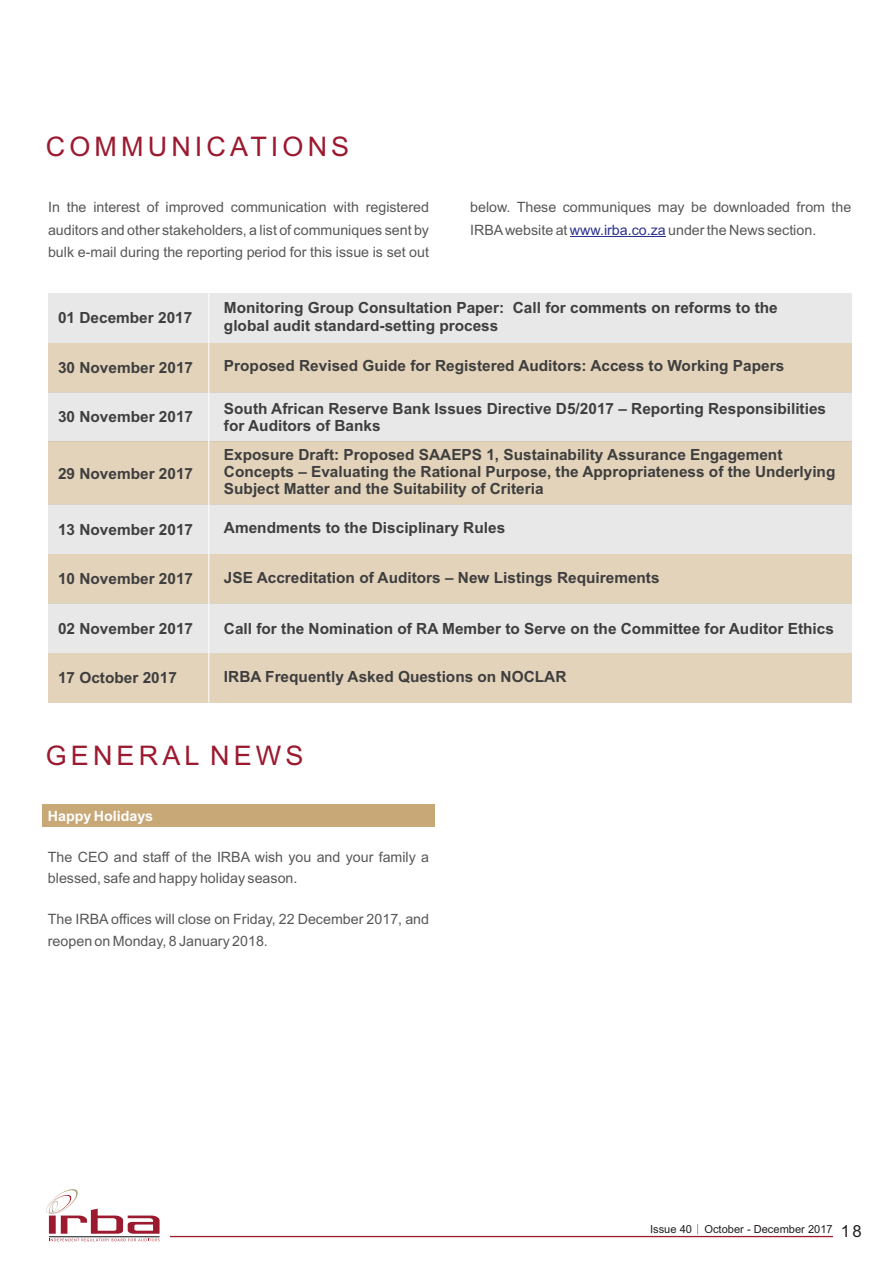
<style>
.page{position:relative;width:893px;height:1263px;background:#fff}
.page>*{position:absolute;margin:0;border:0;box-sizing:border-box;transform-origin:0 0}
.t1{font:27px "Arial";letter-spacing:.15em;color:#9c1a30}
.t2{font:700 15.45px/17.2px "Arial";color:#3e3e3f}
.t3{font:14.25px/22.4px "Arial";color:#57585a}
.t4{font:700 14.25px "Arial";color:#fff}
.t5{font:11.1px "Arial";color:#231f20}
.s1{color:#2d3291}
.s2{font-size:16.65px}
</style>
<div class="page">
<div style="left:48px;top:343px;width:804px;height:49px;background:#e3d3ba"></div>
<hr style="left:570px;top:236px;width:96px;height:1px;background:#2d3291">
<div style="left:48px;top:293px;width:804px;height:50px;background:#e8e8e9"></div>
<div style="left:48px;top:392px;width:804px;height:50px;background:#e8e8e9"></div>
<div style="left:48px;top:442px;width:804px;height:63px;background:#e3d3ba"></div>
<div style="left:48px;top:505px;width:804px;height:49px;background:#e8e8e9"></div>
<div style="left:48px;top:554px;width:804px;height:50px;background:#e3d3ba"></div>
<div style="left:48px;top:604px;width:804px;height:49px;background:#e8e8e9"></div>
<div style="left:48px;top:653px;width:804px;height:49px;background:#e3d3ba"></div>
<hr style="left:208px;top:293px;width:1px;height:409px;background:#fff">
<div style="left:42px;top:804px;width:392px;height:23px;background:#c7a876"></div>
<div style="left:170px;top:1236px;width:663px;height:1px;border:1px solid #9c1a30"></div>
<svg style="left:46px;top:1189px;width:114px;height:52px"></svg>
<hr style="left:49px;top:1236px;width:111px;height:1px;background:#0a1212">
<h1 class="t1" style="left:46px;top:136px;width:305px">COMMUNICATIONS</h1>
<p class="t3" style="left:48px;top:197px;width:383px;text-align:justify">In the interest of improved communication with registered auditors and other stakeholders, a list of communiques sent by bulk e-mail during the reporting period for this issue is set out</p>
<p class="t3" style="left:470px;top:197px;width:383px">below. These communiques may be downloaded from the<br>IRBAwebsite at <span class="s1">www.irba.co.za</span> under the News section.</p>
<p class="t2" style="left:58px;top:311px;width:136px">01 December 2017</p>
<p class="t2" style="left:224px;top:301px;width:555px">Monitoring Group Consultation Paper: Call for comments on reforms to the global audit standard-setting process</p>
<p class="t2" style="left:58px;top:360px;width:137px">30 November 2017</p>
<p class="t2" style="left:224px;top:359px;width:562px">Proposed Revised Guide for Registered Auditors: Access to Working Papers</p>
<p class="t2" style="left:58px;top:410px;width:137px">30 November 2017</p>
<p class="t2" style="left:224px;top:401px;width:604px">South African Reserve Bank Issues Directive D5/2017 – Reporting Responsibilities for Auditors of Banks</p>
<p class="t2" style="left:58px;top:466px;width:137px">29 November 2017</p>
<p class="t2" style="left:224px;top:447px;width:613px">Exposure Draft: Proposed SAAEPS 1, Sustainability Assurance Engagement<br>Concepts – Evaluating the Rational Purpose, the Appropriateness of the Underlying<br>Subject Matter and the Suitability of Criteria</p>
<p class="t2" style="left:58px;top:522px;width:137px">13 November 2017</p>
<p class="t2" style="left:224px;top:521px;width:283px">Amendments to the Disciplinary Rules</p>
<p class="t2" style="left:58px;top:572px;width:137px">10 November 2017</p>
<p class="t2" style="left:224px;top:570px;width:437px">JSE Accreditation of Auditors – New Listings Requirements</p>
<p class="t2" style="left:58px;top:621px;width:137px">02 November 2017</p>
<p class="t2" style="left:224px;top:621px;width:611px">Call for the Nomination of RA Member to Serve on the Committee for Auditor Ethics</p>
<p class="t2" style="left:58px;top:671px;width:120px">17 October 2017</p>
<p class="t2" style="left:224px;top:669px;width:344px">IRBA Frequently Asked Questions on NOCLAR</p>
<h1 class="t1" style="left:46px;top:745px;width:259px">GENERAL NEWS</h1>
<p class="t4" style="left:48px;top:811px;width:107px">Happy Holidays</p>
<p class="t3" style="left:48px;top:848px;width:383px;line-height:21.1px">The CEO and staff of the IRBA wish you and your family a blessed, safe and happy holiday season.</p>
<p class="t3" style="left:48px;top:910px;width:383px;line-height:21.1px">The IRBA offices will close on Friday, 22 December 2017, and reopen on Monday, 8 January 2018.</p>
<p class="t5" style="left:650px;top:1225px;width:213px">Issue 40 October - December 2017 <span class="s2">1 8</span></p>
</div>
